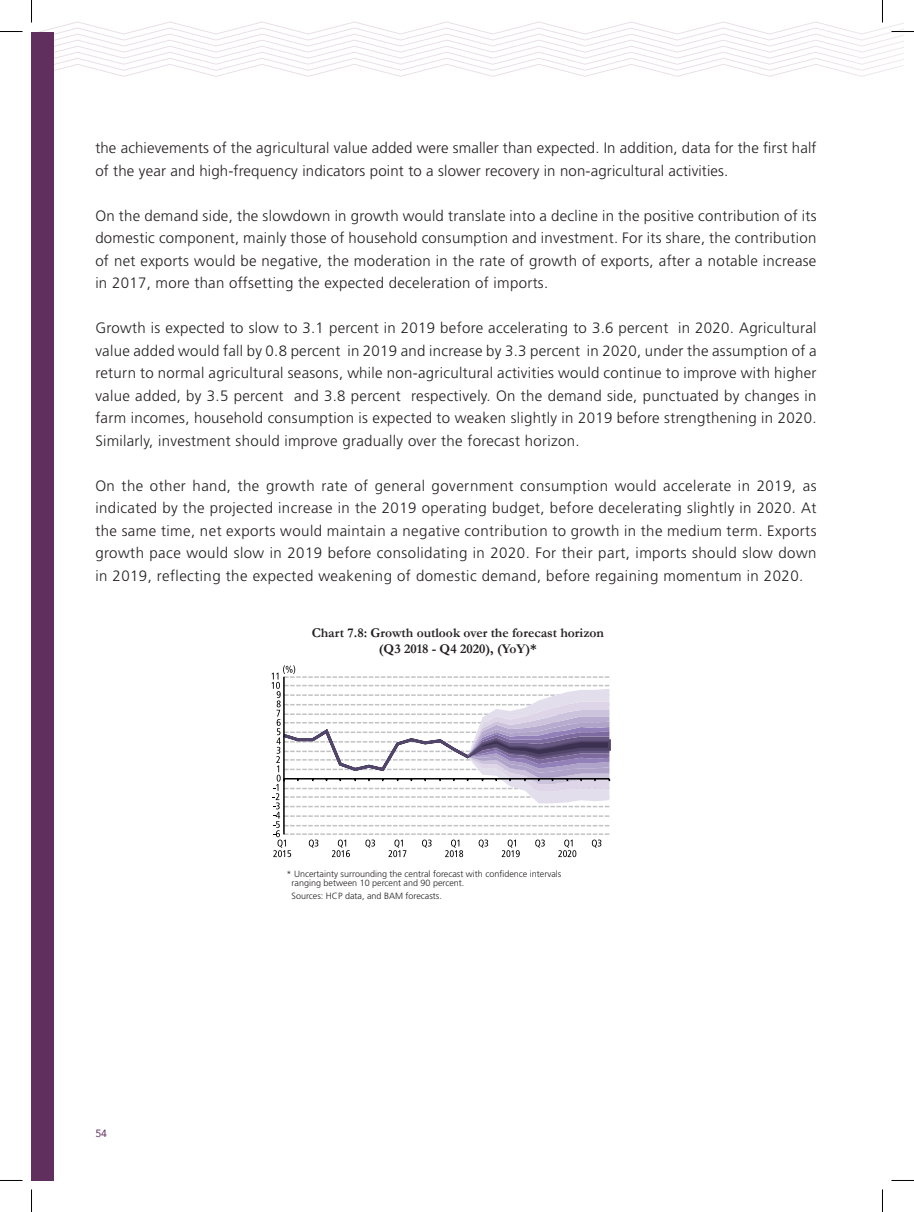
<style>
.page{position:relative;width:914px;height:1212px;background:#fff}
.page>*{position:absolute;margin:0;border:0;box-sizing:border-box;transform-origin:0 0}
.Corps_de_texte_RPM{font:300 15px/22.5px "Frutiger";letter-spacing:.01em;color:#231f20;text-align:justify}
.titre_graphique{font:700 13.5px/16.2px "Garamond";color:#231f20;text-align:center}
.t1{font:10.5px "Avenir";color:#612f5e}
.Legende_graphique_RP{font:300 9px "Frutiger";color:#231f20}
</style>
<div class="page">
<div style="left:32px;top:32px;width:22px;height:1148px;background:#612f5e"></div>
<svg style="left:271px;top:665px;width:340px;height:191px"></svg>
<svg style="left:0;top:31px;width:22px;height:1px"></svg>
<svg style="left:31px;top:1189px;width:1px;height:22px"></svg>
<svg style="left:31px;top:0;width:882px;height:76px"></svg>
<svg style="left:882px;top:1189px;width:1px;height:22px"></svg>
<p class="Corps_de_texte_RPM" style="left:95px;top:137px;width:722px">the achievements of the agricultural value added were smaller than expected. In addition, data for the first half of the year and high-frequency indicators point to a slower recovery in non-agricultural activities.</p>
<p class="Corps_de_texte_RPM" style="left:95px;top:204px;width:722px">On the demand side, the slowdown in growth would translate into a decline in the positive contribution of its domestic component, mainly those of household consumption and investment. For its share, the contribution of net exports would be negative, the moderation in the rate of growth of exports, after a notable increase in 2017, more than offsetting the expected deceleration of imports.</p>
<p class="Corps_de_texte_RPM" style="left:95px;top:317px;width:722px">Growth is expected to slow to 3.1 percent in 2019 before accelerating to 3.6 percent in 2020. Agricultural value added would fall by 0.8 percent in 2019 and increase by 3.3 percent in 2020, under the assumption of a return to normal agricultural seasons, while non-agricultural activities would continue to improve with higher value added, by 3.5 percent and 3.8 percent respectively. On the demand side, punctuated by changes in farm incomes, household consumption is expected to weaken slightly in 2019 before strengthening in 2020.<br>Similarly, investment should improve gradually over the forecast horizon.</p>
<p class="Corps_de_texte_RPM" style="left:95px;top:474px;width:722px">On the other hand, the growth rate of general government consumption would accelerate in 2019, as indicated by the projected increase in the 2019 operating budget, before decelerating slightly in 2020. At the same time, net exports would maintain a negative contribution to growth in the medium term. Exports growth pace would slow in 2019 before consolidating in 2020. For their part, imports should slow down in 2019, reflecting the expected weakening of domestic demand, before regaining momentum in 2020.</p>
<p class="titre_graphique" style="left:312px;top:624px;width:294px">Chart 7.8: Growth outlook over the forecast horizon (Q3 2018 - Q4 2020), (YoY)*</p>
<p class="t1" style="left:95px;top:1124px;width:13px">54</p>
<p class="Legende_graphique_RP" style="left:286px;top:868px;width:276px">* Uncertainty surrounding the central forecast with confidence intervals</p>
<p class="Legende_graphique_RP" style="left:291px;top:877px;width:174px">ranging between 10 percent and 90 percent.</p>
<p class="Legende_graphique_RP" style="left:291px;top:890px;width:152px">Sources: HCP data, and BAM forecasts.</p>
</div>
